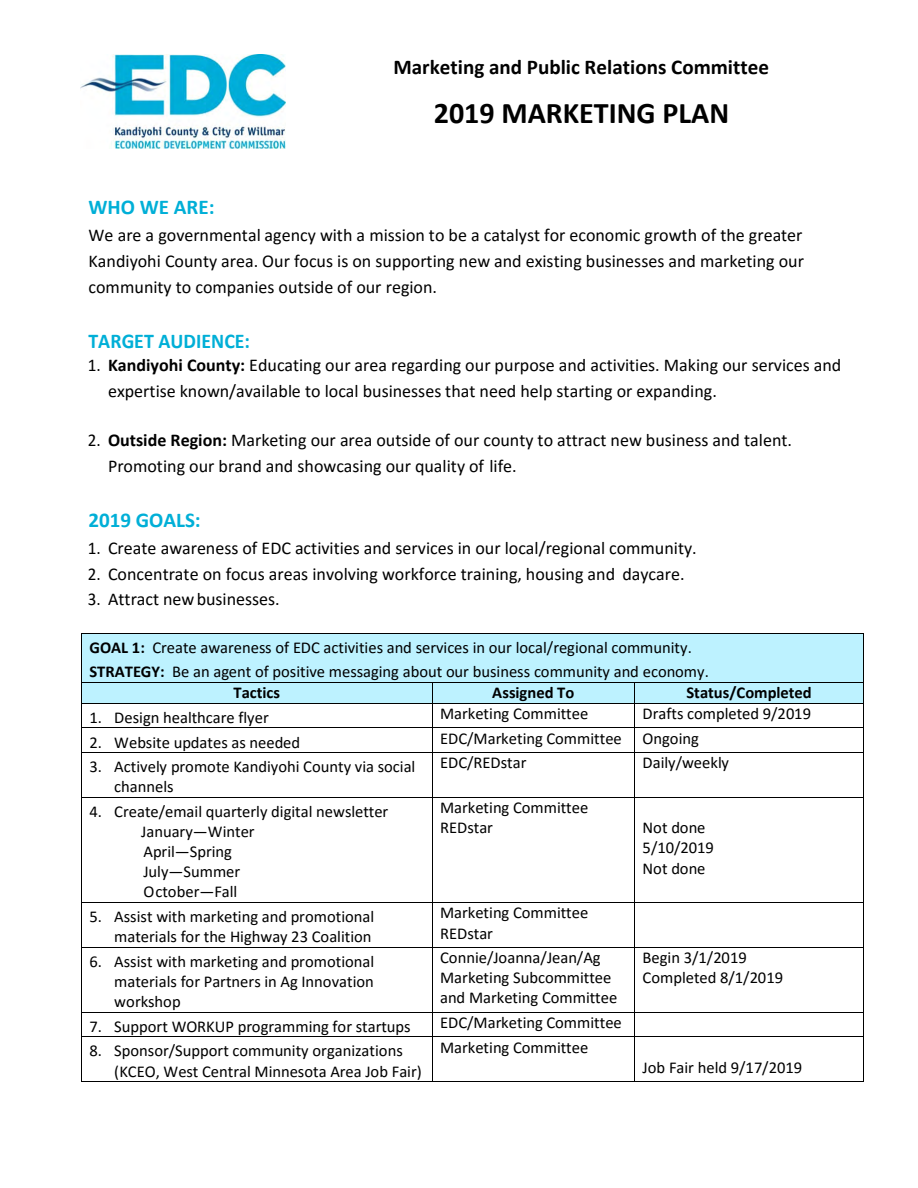
<style>
.page{position:relative;width:918px;height:1188px;background:#fff}
.page>*{position:absolute;margin:0;border:0;box-sizing:border-box;transform-origin:0 0}
.t1{font:700 30px "Calibri";color:#000}
.t2{font:700 21px "Calibri";color:#000}
.t3{font:700 21px "Calibri";color:#00afd7}
.t4{font:700 21px "Calibri";color:#00afd7;scale:.94 1}
.t5{font:18px/26.1px "Calibri";color:#000;scale:.95 1}
.t6{font:18px/26.2px "Calibri";color:#000;text-align:justify}
.t7{font:16.5px/20.1px "Calibri";color:#000}
.t8{font:700 16.5px "Calibri";color:#000}
.s1{font-weight:700}
</style>
<div class="page">
<div style="left:89px;top:634px;width:767px;height:24px;background:#bdf2ff"></div>
<div style="left:89px;top:658px;width:767px;height:24px;background:#bdf2ff"></div>
<hr style="left:82px;top:633px;width:781px;height:1px;background:#000">
<hr style="left:81px;top:634px;width:1px;height:48px;background:#000">
<hr style="left:863px;top:634px;width:1px;height:48px;background:#000">
<div style="left:82px;top:683px;width:350px;height:20px;background:#bdf2ff"></div>
<div style="left:432px;top:683px;width:202px;height:20px;background:#bdf2ff"></div>
<div style="left:635px;top:683px;width:228px;height:20px;background:#bdf2ff"></div>
<hr style="left:82px;top:682px;width:350px;height:1px;background:#000">
<hr style="left:432px;top:682px;width:202px;height:1px;background:#000">
<hr style="left:635px;top:682px;width:228px;height:1px;background:#000">
<hr style="left:82px;top:703px;width:350px;height:1px;background:#000">
<hr style="left:432px;top:703px;width:202px;height:1px;background:#000">
<hr style="left:635px;top:703px;width:228px;height:1px;background:#000">
<hr style="left:82px;top:728px;width:350px;height:1px;background:#000">
<hr style="left:432px;top:728px;width:202px;height:1px;background:#000">
<hr style="left:635px;top:728px;width:228px;height:1px;background:#000">
<svg style="left:81px;top:682px;width:1px;height:71px"></svg>
<hr style="left:82px;top:752px;width:350px;height:1px;background:#000">
<svg style="left:432px;top:683px;width:1px;height:69px"></svg>
<hr style="left:432px;top:752px;width:202px;height:1px;background:#000">
<svg style="left:634px;top:682px;width:1px;height:71px"></svg>
<hr style="left:635px;top:752px;width:228px;height:1px;background:#000">
<svg style="left:863px;top:682px;width:1px;height:71px"></svg>
<hr style="left:81px;top:753px;width:1px;height:44px;background:#000">
<hr style="left:432px;top:753px;width:1px;height:44px;background:#000">
<hr style="left:634px;top:753px;width:1px;height:44px;background:#000">
<hr style="left:863px;top:753px;width:1px;height:44px;background:#000">
<hr style="left:82px;top:797px;width:350px;height:1px;background:#000">
<hr style="left:432px;top:797px;width:202px;height:1px;background:#000">
<hr style="left:635px;top:797px;width:228px;height:1px;background:#000">
<hr style="left:81px;top:798px;width:1px;height:104px;background:#000">
<hr style="left:432px;top:798px;width:1px;height:104px;background:#000">
<hr style="left:634px;top:798px;width:1px;height:104px;background:#000">
<hr style="left:863px;top:798px;width:1px;height:104px;background:#000">
<hr style="left:82px;top:902px;width:350px;height:1px;background:#000">
<hr style="left:432px;top:902px;width:202px;height:1px;background:#000">
<hr style="left:635px;top:902px;width:228px;height:1px;background:#000">
<hr style="left:81px;top:903px;width:1px;height:44px;background:#000">
<hr style="left:432px;top:903px;width:1px;height:44px;background:#000">
<hr style="left:634px;top:903px;width:1px;height:44px;background:#000">
<hr style="left:863px;top:903px;width:1px;height:44px;background:#000">
<hr style="left:82px;top:947px;width:350px;height:1px;background:#000">
<hr style="left:432px;top:947px;width:202px;height:1px;background:#000">
<hr style="left:635px;top:947px;width:228px;height:1px;background:#000">
<hr style="left:81px;top:948px;width:1px;height:64px;background:#000">
<hr style="left:432px;top:948px;width:1px;height:64px;background:#000">
<hr style="left:634px;top:948px;width:1px;height:64px;background:#000">
<hr style="left:863px;top:948px;width:1px;height:64px;background:#000">
<hr style="left:82px;top:1012px;width:350px;height:1px;background:#000">
<hr style="left:432px;top:1012px;width:202px;height:1px;background:#000">
<hr style="left:635px;top:1012px;width:228px;height:1px;background:#000">
<svg style="left:81px;top:1012px;width:1px;height:25px"></svg>
<hr style="left:82px;top:1036px;width:350px;height:1px;background:#000">
<svg style="left:432px;top:1013px;width:1px;height:23px"></svg>
<hr style="left:432px;top:1036px;width:202px;height:1px;background:#000">
<svg style="left:634px;top:1012px;width:1px;height:25px"></svg>
<hr style="left:635px;top:1036px;width:228px;height:1px;background:#000">
<svg style="left:863px;top:1012px;width:1px;height:25px"></svg>
<hr style="left:81px;top:1037px;width:1px;height:44px;background:#000">
<hr style="left:82px;top:1081px;width:350px;height:1px;background:#000">
<hr style="left:432px;top:1037px;width:1px;height:44px;background:#000">
<hr style="left:432px;top:1081px;width:202px;height:1px;background:#000">
<hr style="left:634px;top:1037px;width:1px;height:44px;background:#000">
<hr style="left:635px;top:1081px;width:228px;height:1px;background:#000">
<hr style="left:863px;top:1037px;width:1px;height:44px;background:#000">
<img style="left:81px;top:54px;width:204px;height:95px">
<p class="t2" style="left:393px;top:52px;width:377px">Marketing and Public Relations Committee</p>
<h1 class="t1" style="left:434px;top:92px;width:297px">2019 MARKETING PLAN</h1>
<h1 class="t3" style="left:89px;top:192px;width:128px">WHO WE ARE:</h1>
<p class="t6" style="left:89px;top:221px;width:717px">We are a governmental agency with a mission to be a catalyst for economic growth of the greater Kandiyohi County area. Our focus is on supporting new and existing businesses and marketing our community to companies outside of our region.</p>
<h1 class="t4" style="left:89px;top:327px;width:173px">TARGET AUDIENCE:</h1>
<p class="t5" style="left:108px;top:352px;width:773px;text-indent:-20px">1. <span class="s1">Kandiyohi County:</span> Educating our area regarding our purpose and activities. Making our services and expertise known/available to local businesses that need help starting or expanding.</p>
<p class="t5" style="left:108px;top:426px;width:722px;text-indent:-20px">2. <span class="s1">Outside Region:</span> Marketing our area outside of our county to attract new business and talent.<br>Promoting our brand and showcasing our quality of life.</p>
<h1 class="t3" style="left:89px;top:505px;width:114px">2019 GOALS:</h1>
<p class="t5" style="left:88px;top:534px;width:643px">1. Create awareness of EDC activities and services in our local/regional community.</p>
<p class="t5" style="left:88px;top:560px;width:630px">2. Concentrate on focus areas involving workforce training, housing and daycare.</p>
<p class="t5" style="left:88px;top:586px;width:204px">3. Attract newbusinesses.</p>
<p class="t7" style="left:89px;top:637px;width:604px"><span class="s1">GOAL 1:</span> Create awareness of EDC activities and services in our local/regional community.</p>
<p class="t7" style="left:89px;top:661px;width:621px"><span class="s1">STRATEGY:</span> Be an agent of positive messaging about our business community and economy.</p>
<p class="t8" style="left:233px;top:681px;width:48px">Tactics</p>
<p class="t8" style="left:492px;top:681px;width:83px">Assigned To</p>
<p class="t8" style="left:687px;top:681px;width:127px">Status/Completed</p>
<p class="t7" style="left:89px;top:707px;width:181px">1. Design healthcare flyer</p>
<p class="t7" style="left:440px;top:703px;width:150px">Marketing Committee</p>
<p class="t7" style="left:643px;top:703px;width:170px">Drafts completed 9/2019</p>
<p class="t7" style="left:89px;top:732px;width:212px">2. Website updates as needed</p>
<p class="t7" style="left:440px;top:728px;width:183px">EDC/Marketing Committee</p>
<p class="t7" style="left:643px;top:728px;width:58px">Ongoing</p>
<p class="t7" style="left:114px;top:756px;width:303px;text-indent:-25px">3. Actively promote Kandiyohi County via social channels</p>
<p class="t7" style="left:440px;top:752px;width:88px">EDC/REDstar</p>
<p class="t7" style="left:643px;top:752px;width:88px">Daily/weekly</p>
<p class="t7" style="left:89px;top:801px;width:300px">4. Create/email quarterly digital newsletter</p>
<p class="t7" style="left:141px;top:821px;width:115px">January—Winter</p>
<p class="t7" style="left:143px;top:841px;width:90px">April—Spring</p>
<p class="t7" style="left:143px;top:861px;width:98px">July—Summer</p>
<p class="t7" style="left:143px;top:881px;width:95px">October—Fall</p>
<p class="t7" style="left:440px;top:797px;width:150px">Marketing Committee</p>
<p class="t7" style="left:440px;top:817px;width:54px">REDstar</p>
<p class="t7" style="left:643px;top:817px;width:64px">Not done</p>
<p class="t7" style="left:643px;top:837px;width:73px">5/10/2019</p>
<p class="t7" style="left:643px;top:858px;width:64px">Not done</p>
<p class="t7" style="left:89px;top:906px;width:286px;text-align:right">5. Assist with marketing and promotional materials for the Highway 23 Coalition</p>
<p class="t7" style="left:440px;top:902px;width:150px">Marketing Committee</p>
<p class="t7" style="left:440px;top:923px;width:54px">REDstar</p>
<p class="t7" style="left:114px;top:951px;width:261px;text-align:justify;text-indent:-25px">6. Assist with marketing and promotional materials for Partners in Ag Innovation workshop</p>
<p class="t7" style="left:440px;top:947px;width:179px">Connie/Joanna/Jean/Ag<br>Marketing Subcommittee and Marketing Committee</p>
<p class="t7" style="left:643px;top:947px;width:106px">Begin 3/1/2019</p>
<p class="t7" style="left:643px;top:967px;width:142px">Completed 8/1/2019</p>
<p class="t7" style="left:89px;top:1016px;width:323px">7. Support WORKUP programming for startups</p>
<p class="t7" style="left:440px;top:1012px;width:183px">EDC/Marketing Committee</p>
<p class="t7" style="left:114px;top:1040px;width:309px;text-indent:-25px">8. Sponsor/Support community organizations (KCEO, West Central Minnesota Area Job Fair)</p>
<p class="t7" style="left:440px;top:1037px;width:150px">Marketing Committee</p>
<p class="t7" style="left:643px;top:1057px;width:161px">Job Fair held 9/17/2019</p>
</div>
